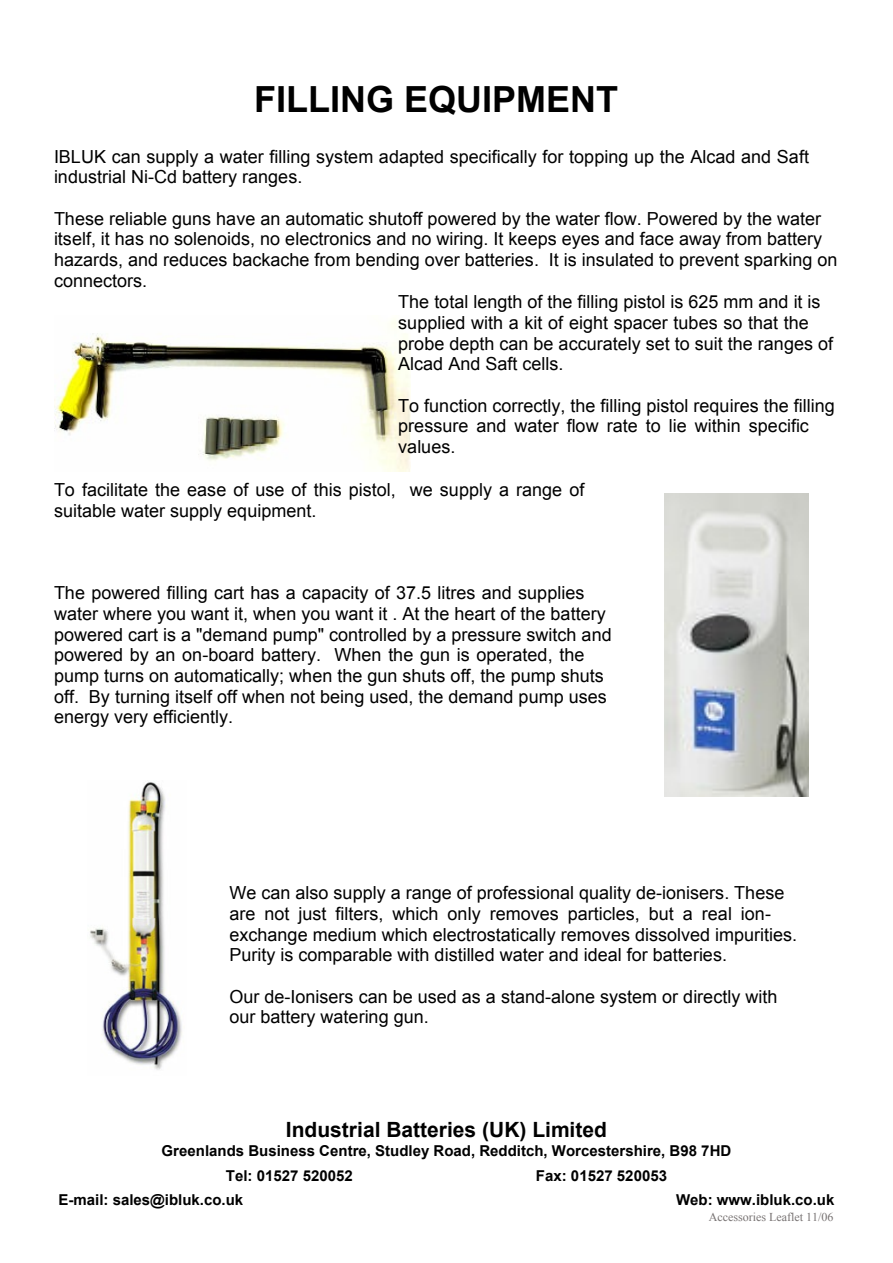
<style>
.page{position:relative;width:893px;height:1263px;background:#fff}
.page>*{position:absolute;margin:0;border:0;box-sizing:border-box;transform-origin:0 0}
.t1{font:700 36px "Arial";color:#000}
.t2{font:700 21px "Arial";color:#000}
.t3{font:18px/20.7px "Arial";color:#000}
.t4{font:700 15px/24.8px "Arial";color:#000}
.t5{font:12px "Times New Roman";color:#777272}
</style>
<div class="page">
<img style="left:54px;top:319px;width:357px;height:152px">
<img style="left:664px;top:493px;width:145px;height:303px">
<img style="left:90px;top:781px;width:92px;height:289px">
<h1 class="t1" style="left:254px;top:85px;width:365px">FILLING EQUIPMENT</h1>
<p class="t3" style="left:54px;top:148px;width:756px">IBLUK can supply a water filling system adapted specifically for topping up the Alcad and Saft industrial Ni-Cd battery ranges.</p>
<p class="t3" style="left:54px;top:210px;width:785px">These reliable guns have an automatic shutoff powered by the water flow. Powered by the water itself, it has no solenoids, no electronics and no wiring. It keeps eyes and face away from battery hazards, and reduces backache from bending over batteries. It is insulated to prevent sparking on connectors.</p>
<p class="t3" style="left:398px;top:293px;width:436px">The total length of the filling pistol is 625 mm and it is supplied with a kit of eight spacer tubes so that the probe depth can be accurately set to suit the ranges of Alcad And Saft cells.</p>
<p class="t3" style="left:398px;top:397px;width:438px">To function correctly, the filling pistol requires the filling pressure and water flow rate to lie within specific values.</p>
<p class="t3" style="left:54px;top:481px;width:532px">To facilitate the ease of use of this pistol, we supply a range of suitable water supply equipment.</p>
<p class="t3" style="left:54px;top:584px;width:559px">The powered filling cart has a capacity of 37.5 litres and supplies water where you want it, when you want it . At the heart of the battery powered cart is a "demand pump" controlled by a pressure switch and powered by an on-board battery. When the gun is operated, the pump turns on automatically; when the gun shuts off, the pump shuts off. By turning itself off when not being used, the demand pump uses energy very efficiently.</p>
<p class="t3" style="left:229px;top:884px;width:569px">We can also supply a range of professional quality de-ionisers. These are not just filters, which only removes particles, but a real ion&shy;exchange medium which electrostatically removes dissolved impurities.<br>Purity is comparable with distilled water and ideal for batteries.</p>
<p class="t3" style="left:229px;top:987px;width:549px">Our de-Ionisers can be used as a stand-alone system or directly with our battery watering gun.</p>
<p class="t2" style="left:286px;top:1122px;width:323px">Industrial Batteries (UK) Limited</p>
<p class="t4" style="left:226px;top:1139px;width:507px;text-indent:-64px">Greenlands Business Centre, Studley Road, Redditch, Worcestershire, B98 7HD<br>Tel: 01527 520052</p>
<p class="t4" style="left:536px;top:1164px;width:133px">Fax: 01527 520053</p>
<p class="t4" style="left:59px;top:1189px;width:186px">E-mail: sales@ibluk.co.uk</p>
<p class="t4" style="left:676px;top:1189px;width:160px">Web: www.ibluk.co.uk</p>
<p class="t5" style="left:709px;top:1213px;width:126px">Accessories Leaflet 11/06</p>
</div>
